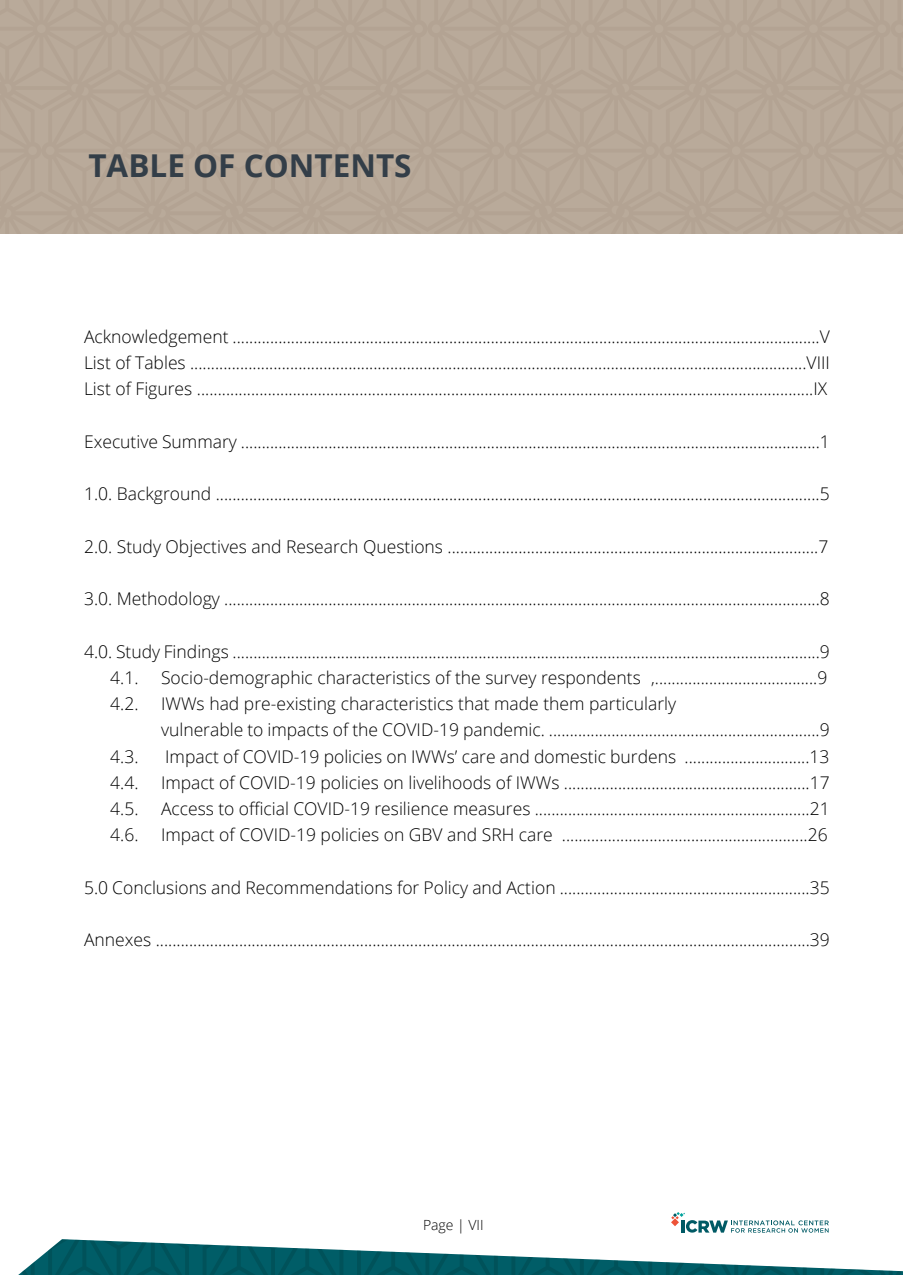
<style>
.page{position:relative;width:903px;height:1275px;background:#fff}
.page>*{position:absolute;margin:0;border:0;box-sizing:border-box;transform-origin:0 0}
.t1{font:700 31.5px "Open Sans";color:#333e48}
.t2{font:300 17.5px/26.2px "Open Sans";color:#000}
.t3{font:300 14px "Open Sans";color:#000}
</style>
<div class="page">
<svg style="left:18px;top:1239px;width:885px;height:36px"></svg>
<svg style="left:671px;top:1212px;width:158px;height:21px"></svg>
<div style="left:0;top:0;width:903px;height:234px;background:#b9aa9a"></div>
<h1 class="t1" style="left:88px;top:144px;width:306px">TABLE OF CONTENTS</h1>
<p class="t2" style="left:84px;top:323px;width:747px;text-align:justify">Acknowledgement .............................................................................................................................................V List of Tables ....................................................................................................................................................VIII List of Figures ....................................................................................................................................................IX</p>
<p class="t2" style="left:84px;top:428px;width:747px">Executive Summary ...........................................................................................................................................1</p>
<p class="t2" style="left:84px;top:480px;width:747px">1.0. Background .................................................................................................................................................5</p>
<p class="t2" style="left:84px;top:533px;width:746px">2.0. Study Objectives and Research Questions .........................................................................................7</p>
<p class="t2" style="left:84px;top:585px;width:747px">3.0. Methodology ...............................................................................................................................................8</p>
<p class="t2" style="left:110px;top:638px;width:721px;text-indent:-26px">4.0. Study Findings .............................................................................................................................................9<br>4.1.</p>
<p class="t2" style="left:161px;top:664px;width:668px">Socio-demographic characteristics of the survey respondents ,.......................................9</p>
<p class="t2" style="left:110px;top:690px;width:30px">4.2.</p>
<p class="t2" style="left:161px;top:690px;width:670px">IWWs had pre-existing characteristics that made them particularly<br>vulnerable to impacts of the COVID-19 pandemic. .................................................................9</p>
<p class="t2" style="left:110px;top:743px;width:30px">4.3.</p>
<p class="t2" style="left:165px;top:743px;width:666px">Impact of COVID-19 policies on IWWs’ care and domestic burdens ..............................13</p>
<p class="t2" style="left:110px;top:769px;width:30px">4.4.</p>
<p class="t2" style="left:161px;top:769px;width:670px">Impact of COVID-19 policies on livelihoods of IWWs ...........................................................17</p>
<p class="t2" style="left:110px;top:795px;width:30px">4.5.</p>
<p class="t2" style="left:161px;top:795px;width:670px">Access to official COVID-19 resilience measures ..................................................................21</p>
<p class="t2" style="left:110px;top:821px;width:30px">4.6.</p>
<p class="t2" style="left:161px;top:821px;width:668px">Impact of COVID-19 policies on GBV and SRH care ...........................................................26</p>
<p class="t2" style="left:84px;top:874px;width:747px">5.0 Conclusions and Recommendations for Policy and Action ............................................................35</p>
<p class="t2" style="left:84px;top:926px;width:747px">Annexes .............................................................................................................................................................39</p>
<p class="t3" style="left:423px;top:1215px;width:62px">Page | VII</p>
</div>
